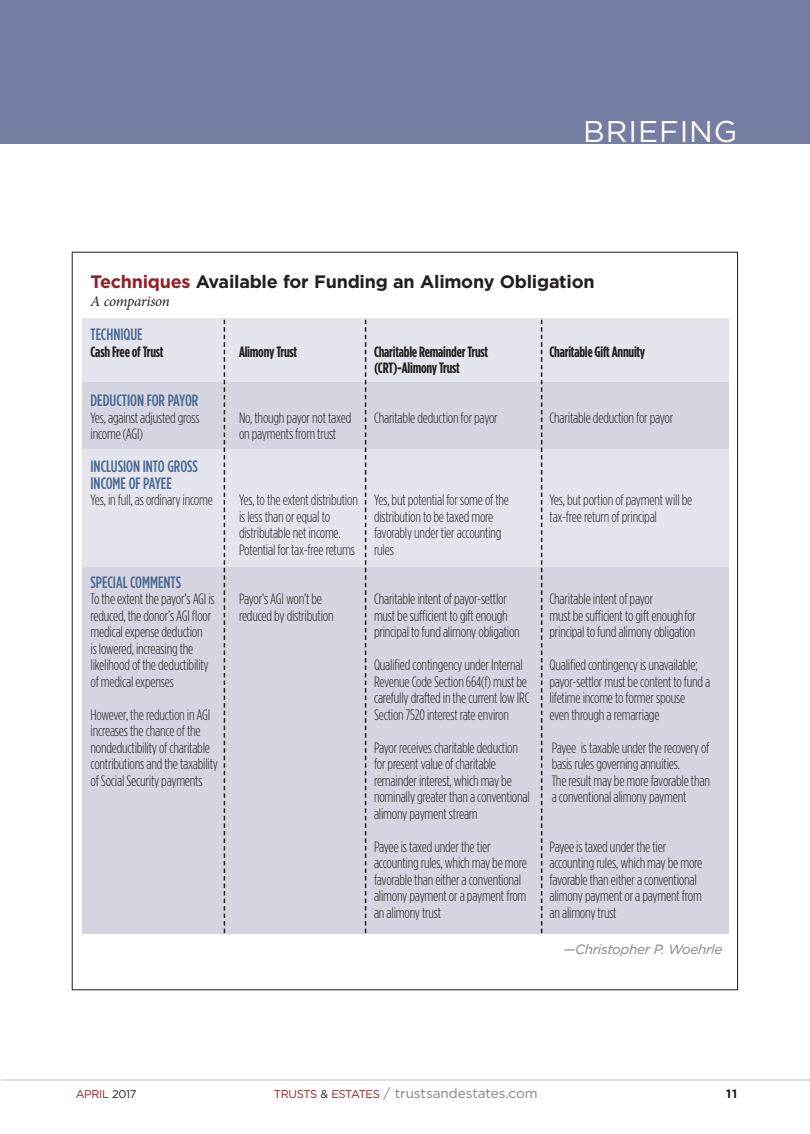
<style>
.page{position:relative;width:810px;height:1134px;background:#fff}
.page>*{position:absolute;margin:0;border:0;box-sizing:border-box;transform-origin:0 0}
.t1{font:30px "Gotham";letter-spacing:.03em;color:#fff}
.Box_Head{font:700 18px "Gotham";letter-spacing:-.015em;color:#231f20}
.t2{font:500 16.5px/16.5px "Gotham Condensed";color:#496892}
.t3{font:300 15px "Gotham Condensed";letter-spacing:-.015em;color:#231f20}
.t4{font:700 15px "Gotham Condensed";letter-spacing:-.015em;color:#231f20}
.BoxDeck{font:italic 15px "Minion Pro";letter-spacing:-.02em;color:#231f20}
.t5{font:13.5px "Gotham";color:#808285}
.BODY__Minion{font:italic 13.5px "Gotham";letter-spacing:-.025em;color:#808285}
.t6{font:700 12px "Gotham";color:#101a21}
.t7{font:11.25px "Gotham";letter-spacing:-.03em;color:#911f23}
.s1{color:#911f23}
.s2{color:#231f20}
.s3{font-size:11.25px;color:#911f23}
.s4{font-size:11.25px;color:#231f20}
</style>
<div class="page">
<hr style="left:1px;top:1080px;width:809px;height:1px;background:#bcbdc0">
<div style="left:0;top:0;width:810px;height:144px;background:#767da2"></div>
<div style="left:82px;top:319px;width:647px;height:613px;background:#e4e5ec"></div>
<div style="left:82px;top:382px;width:647px;height:67px;background:#d5d5e1"></div>
<div style="left:82px;top:567px;width:647px;height:366px;background:#d5d5e1"></div>
<svg style="left:224px;top:320px;width:1px;height:613px"></svg>
<svg style="left:365px;top:320px;width:1px;height:613px"></svg>
<svg style="left:541px;top:320px;width:1px;height:613px"></svg>
<p class="t1" style="left:583px;top:114px;width:156px">BRIEFING</p>
<p class="Box_Head" style="left:91px;top:271px;width:506px"><span class="s1">Techniques</span> Available for Funding an Alimony Obligation</p>
<p class="BoxDeck" style="left:91px;top:291px;width:81px">A comparison</p>
<p class="t2" style="left:91px;top:326px;width:54px">TECHNIQUE</p>
<p class="t4" style="left:91px;top:343px;width:74px">Cash Free of Trust</p>
<p class="t4" style="left:239px;top:343px;width:60px">Alimony Trust</p>
<p class="t4" style="left:374px;top:343px;width:116px">Charitable Remainder Trust</p>
<p class="t4" style="left:550px;top:343px;width:97px">Charitable Gift Annuity</p>
<p class="t4" style="left:374px;top:360px;width:87px">(CRT)-Alimony Trust</p>
<p class="t2" style="left:91px;top:392px;width:109px">DEDUCTION FOR PAYOR</p>
<p class="t3" style="left:91px;top:410px;width:111px">Yes,againstadjustedgross</p>
<p class="t3" style="left:239px;top:410px;width:114px">No, thoughpayornot taxed</p>
<p class="t3" style="left:374px;top:410px;width:125px">Charitabledeductionforpayor</p>
<p class="t3" style="left:550px;top:410px;width:125px">Charitabledeductionforpayor</p>
<p class="t3" style="left:91px;top:426px;width:54px">income(AGI)</p>
<p class="t3" style="left:239px;top:426px;width:99px">onpaymentsfromtrust</p>
<p class="t2" style="left:91px;top:458px;width:109px">INCLUSION INTO GROSS<br>INCOME OF PAYEE</p>
<p class="t3" style="left:91px;top:492px;width:124px">Yes, infull,asordinaryincome</p>
<p class="t3" style="left:239px;top:492px;width:272px">Yes, totheextentdistribution Yes,butpotential forsomeof the</p>
<p class="t3" style="left:550px;top:492px;width:144px">Yes,butportionofpayment willbe</p>
<p class="t3" style="left:239px;top:509px;width:93px">islessthanorequal to</p>
<p class="t3" style="left:374px;top:509px;width:121px">distributiontobetaxedmore</p>
<p class="t3" style="left:550px;top:509px;width:109px">tax-freereturnofprincipal</p>
<p class="t3" style="left:239px;top:525px;width:103px">distributablenet income.</p>
<p class="t3" style="left:374px;top:525px;width:129px">favorablyunder tieraccounting</p>
<p class="t3" style="left:239px;top:542px;width:117px">Potential for tax-freereturns</p>
<p class="t3" style="left:374px;top:542px;width:21px">rules</p>
<p class="t2" style="left:91px;top:573px;width:92px">SPECIAL COMMENTS</p>
<p class="t3" style="left:91px;top:591px;width:126px">Totheextent thepayor’s AGI is</p>
<p class="t3" style="left:239px;top:591px;width:85px">Payor’s AGI won’tbe</p>
<p class="t3" style="left:374px;top:591px;width:134px">Charitableintentofpayor-settlor</p>
<p class="t3" style="left:550px;top:591px;width:105px">Charitableintentofpayor</p>
<p class="t3" style="left:91px;top:608px;width:122px">reduced, thedonor’s AGIfloor</p>
<p class="t3" style="left:239px;top:608px;width:96px">reducedbydistribution</p>
<p class="t3" style="left:374px;top:608px;width:135px">mustbesufficient togiftenough</p>
<p class="t3" style="left:550px;top:608px;width:148px">mustbesufficient togiftenough for</p>
<p class="t3" style="left:91px;top:624px;width:114px">medicalexpensededuction</p>
<p class="t3" style="left:374px;top:624px;width:147px">principal tofundalimonyobligation</p>
<p class="t3" style="left:550px;top:624px;width:147px">principal tofundalimonyobligation</p>
<p class="t3" style="left:91px;top:641px;width:104px">islowered, increasingthe</p>
<p class="t3" style="left:91px;top:657px;width:120px">likelihoodof thedeductibility</p>
<p class="t3" style="left:374px;top:657px;width:150px">Qualifiedcontingencyunder Internal</p>
<p class="t3" style="left:550px;top:657px;width:150px">Qualifiedcontingencyisunavailable;</p>
<p class="t3" style="left:91px;top:674px;width:85px">ofmedicalexpenses</p>
<p class="t3" style="left:374px;top:674px;width:155px">RevenueCodeSection664(f)mustbe</p>
<p class="t3" style="left:550px;top:674px;width:162px">payor-settlormustbecontent tofunda</p>
<p class="t3" style="left:374px;top:690px;width:157px">carefullydraftedinthecurrent low IRC</p>
<p class="t3" style="left:550px;top:690px;width:137px">lifetimeincometoformerspouse</p>
<p class="t3" style="left:91px;top:707px;width:121px">However, thereductionin AGI</p>
<p class="t3" style="left:374px;top:707px;width:137px">Section7520interest rateenviron</p>
<p class="t3" style="left:550px;top:707px;width:112px">eventhrougharemarriage</p>
<p class="t3" style="left:91px;top:723px;width:112px">increasesthechanceof the</p>
<p class="t3" style="left:91px;top:740px;width:121px">nondeductibilityofcharitable</p>
<p class="t3" style="left:374px;top:740px;width:146px">Payor receivescharitablededuction</p>
<p class="t3" style="left:552px;top:740px;width:159px">Payee istaxableunder therecoveryof</p>
<p class="t3" style="left:91px;top:756px;width:129px">contributionsandthetaxability</p>
<p class="t3" style="left:374px;top:756px;width:124px">forpresentvalueofcharitable</p>
<p class="t3" style="left:552px;top:756px;width:130px">basisrulesgoverningannuities.</p>
<p class="t3" style="left:91px;top:773px;width:114px">ofSocialSecuritypayments</p>
<p class="t3" style="left:374px;top:773px;width:139px">remainder interest, whichmaybe</p>
<p class="t3" style="left:552px;top:773px;width:160px">Theresultmaybemorefavorablethan</p>
<p class="t3" style="left:374px;top:789px;width:157px">nominallygreater thanaconventional</p>
<p class="t3" style="left:552px;top:789px;width:136px">aconventionalalimonypayment</p>
<p class="t3" style="left:374px;top:806px;width:105px">alimonypaymentstream</p>
<p class="t3" style="left:374px;top:839px;width:118px">Payeeistaxedunder thetier</p>
<p class="t3" style="left:550px;top:839px;width:118px">Payeeistaxedunder thetier</p>
<p class="t3" style="left:374px;top:855px;width:154px">accountingrules, whichmaybemore</p>
<p class="t3" style="left:550px;top:855px;width:154px">accountingrules, whichmaybemore</p>
<p class="t3" style="left:374px;top:872px;width:149px">favorablethaneitheraconventional</p>
<p class="t3" style="left:550px;top:872px;width:149px">favorablethaneitheraconventional</p>
<p class="t3" style="left:374px;top:888px;width:154px">alimonypaymentorapayment from</p>
<p class="t3" style="left:550px;top:888px;width:154px">alimonypaymentorapayment from</p>
<p class="t3" style="left:374px;top:905px;width:69px">analimonytrust</p>
<p class="t3" style="left:550px;top:905px;width:69px">analimonytrust</p>
<p class="BODY__Minion" style="left:563px;top:942px;width:160px">—Christopher P. Woehrle</p>
<p class="t7" style="left:76px;top:1087px;width:62px">APRIL <span class="s2">2017</span></p>
<p class="t5" style="left:274px;top:1085px;width:265px"><span class="s3">TRUSTS</span> <span class="s4">&amp;</span> <span class="s3">ESTATES</span> / trustsandestates.com</p>
<p class="t6" style="left:726px;top:1086px;width:13px">11</p>
</div>
